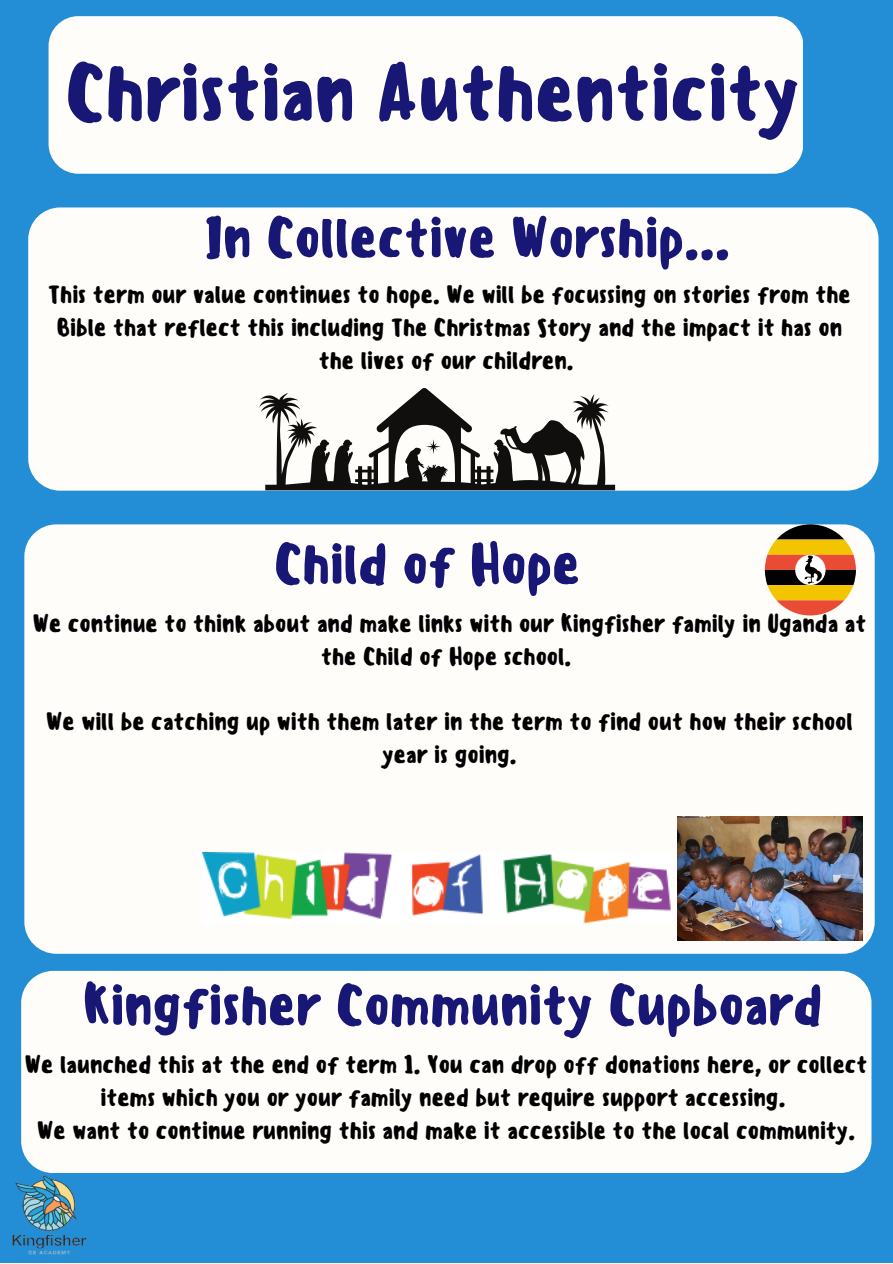
<style>
.page{position:relative;width:893px;height:1264px;background:#fff}
.page>*{position:absolute;margin:0;border:0;box-sizing:border-box;transform-origin:0 0}
.t1{font:500 77.7px "Sensei";letter-spacing:-.025em;color:#181775}
.t2{font:500 54.6px "Sensei";letter-spacing:-.025em;color:#181775}
.t3{font:500 24px/32.5px "Sensei";letter-spacing:-.025em;color:#000;text-align:center}
</style>
<div class="page">
<div style="left:0;top:0;width:892px;height:1262px;background:#238ed5"></div>
<div style="left:49px;top:16px;width:754px;height:158px;background:#fffdfa;border-radius:30px"></div>
<div style="left:28px;top:207px;width:850px;height:283px;background:#fffdfa;border-radius:32px"></div>
<div style="left:24px;top:524px;width:850px;height:429px;background:#fffdfa;border-radius:32px"></div>
<img style="left:12px;top:1175px;width:75px;height:80px">
<img style="left:203px;top:852px;width:468px;height:71px">
<svg style="left:764px;top:524px;width:91px;height:91px"></svg>
<img style="left:677px;top:816px;width:185px;height:124px">
<div style="left:21px;top:970px;width:850px;height:203px;background:#fffdfa;border-radius:32px"></div>
<svg style="left:259px;top:388px;width:356px;height:102px"></svg>
<p class="t1" style="left:64px;top:47px;width:738px">Christian Authenticity</p>
<p class="t2" style="left:204px;top:205px;width:528px">In Collective Worship...</p>
<p class="t3" style="left:48px;top:279px;width:804px">This term our value continues to hope. We will be focussing on stories from the<br>Bible that reflect this including The Christmas Story and the impact it has on the lives of our children.</p>
<p class="t2" style="left:273px;top:532px;width:309px">Child of Hope</p>
<p class="t3" style="left:32px;top:607px;width:835px">We continue to think about and make links with our Kingfisher family in Uganda at the Child of Hope school.</p>
<p class="t3" style="left:46px;top:705px;width:808px">We will be catching up with them later in the term to find out how their school year is going.</p>
<p class="t2" style="left:82px;top:972px;width:742px">Kingfisher Community Cupboard</p>
<p class="t3" style="left:25px;top:1048px;width:844px">We launched this at the end of term 1. You can drop off donations here, or collect items which you or your family need but require support accessing.</p>
<p class="t3" style="left:37px;top:1113px;width:820px">We want to continue running this and make it accessible to the local community.</p>
</div>
